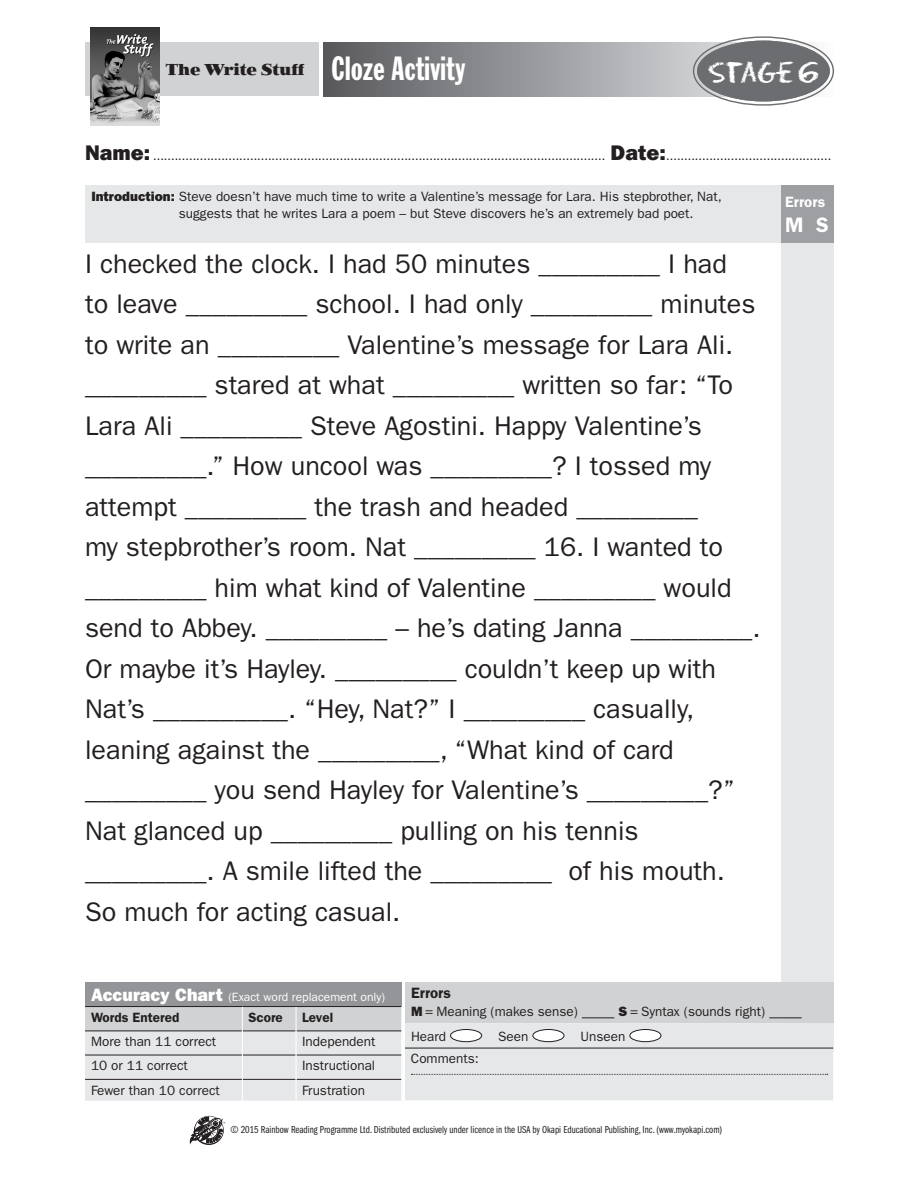
<style>
.page{position:relative;width:918px;height:1188px;background:#fff}
.page>*{position:absolute;margin:0;border:0;box-sizing:border-box;transform-origin:0 0}
.Sheet_title{font:33px "Franklin Gothic Std Extra Cond";letter-spacing:.005em;color:#fff}
.Activity_text{font:27px/40.5px "ITC Franklin Gothic Std";color:#231f20}
.t1{font:26.7px "Eraser";letter-spacing:-.03em;color:#fff}
.t2{font:600 21px "ITC Franklin Gothic Std";color:#fff}
.t3{font:900 16.5px "Jimbo Std";letter-spacing:-.005em;color:#231f20;scale:.88 1}
.t4{font:600 15px "ITC Franklin Gothic Std";color:#fff}
.t5{font:600 15px "ITC Franklin Gothic Std";color:#231f20}
.Intro_text{font:13.5px/16.5px "ITC Franklin Gothic Std";color:#231f20}
.t6{font:600 13.5px "ITC Franklin Gothic Std";color:#231f20}
.t7{font:12px "Franklin Gothic IT Cby BT";color:#231f20}
.t8{font:12px "ITC Franklin Gothic Std";color:#fff}
.t9{font:10.5px "ITC Franklin Gothic Std Bk Cp";color:#231f20}
.s1{font-weight:800;font-size:21px}
.s2{font-family:"ITC Franklin Gothic Std Hvy"}
.s3{font-family:"ITC Franklin Gothic Std Hvy";font-size:18px}
</style>
<div class="page">
<div style="left:85px;top:43px;width:234px;height:53px;background:#d1d2d4"></div>
<img style="left:90px;top:27px;width:70px;height:99px">
<svg style="left:189px;top:1117px;width:36px;height:28px"></svg>
<div style="left:85px;top:186px;width:696px;height:57px;background:#e6e7e9"></div>
<div style="left:85px;top:982px;width:316px;height:25px;background:#939598"></div>
<hr style="left:85px;top:1006px;width:157px;height:1px;background:#231f20">
<hr style="left:242px;top:1006px;width:54px;height:1px;background:#231f20">
<hr style="left:296px;top:1006px;width:105px;height:1px;background:#231f20">
<div style="left:781px;top:186px;width:52px;height:57px;background:#9d9fa2"></div>
<div style="left:781px;top:243px;width:52px;height:809px;background:#e6e7e9"></div>
<svg style="left:323px;top:43px;width:510px;height:53px;background:#959699"></svg>
<div style="left:697px;top:41px;width:133px;height:60px;background:#6c6d70;border-radius:50%"></div>
<div style="left:697px;top:41px;width:133px;height:60px;border:4px solid #6c6d70;border-radius:50%"></div>
<div style="left:405px;top:982px;width:428px;height:41px;background:#d1d2d4"></div>
<svg style="left:85px;top:1007px;width:748px;height:94px;background:#dcdddf"></svg>
<p class="t3" style="left:166px;top:60px;width:159px">The Write Stuff</p>
<p class="Sheet_title" style="left:332px;top:51px;width:135px">Cloze Activity</p>
<p class="t1" style="left:708px;top:57px;width:112px">Stage 6</p>
<p class="t7" style="left:85px;top:148px;width:748px"><span class="s1">Name:</span> .............................................................................................................................. <span class="s1">Date:</span>..............................................</p>
<p class="Intro_text" style="left:179px;top:189px;width:544px;text-indent:-87px"><span class="s2">Introduction:</span> Steve doesn’t have much time to write a Valentine’s message for Lara. His stepbrother, Nat, suggests that he writes Lara a poem – but Steve discovers he’s an extremely bad poet.</p>
<p class="t4" style="left:785px;top:193px;width:42px">Errors</p>
<p class="t2" style="left:785px;top:213px;width:45px">M S</p>
<p class="Activity_text" style="left:85px;top:244px;width:677px">I checked the clock. I had 50 minutes _________ I had<br>to leave _________ school. I had only _________ minutes to write an _________ Valentine’s message for Lara Ali. _________ stared at what _________ written so far: “To Lara Ali _________ Steve Agostini. Happy Valentine’s _________.” How uncool was _________? I tossed my attempt _________ the trash and headed _________<br>my stepbrother’s room. Nat _________ 16. I wanted to _________ him what kind of Valentine _________ would send to Abbey. _________ – he’s dating Janna _________.<br>Or maybe it’s Hayley. _________ couldn’t keep up with Nat’s __________. “Hey, Nat?” I _________ casually, leaning against the _________, “What kind of card _________ you send Hayley for Valentine’s _________?” Nat glanced up _________ pulling on his tennis _________. A smile lifted the _________ of his mouth.<br>So much for acting casual.</p>
<p class="t8" style="left:91px;top:990px;width:296px"><span class="s3">Accuracy Chart</span> (Exact word replacement only)</p>
<p class="t6" style="left:91px;top:1009px;width:90px">Words Entered</p>
<p class="t6" style="left:248px;top:1009px;width:36px">Score</p>
<p class="t6" style="left:302px;top:1009px;width:33px">Level</p>
<p class="Intro_text" style="left:91px;top:1033px;width:127px">More than 11 correct</p>
<p class="Intro_text" style="left:302px;top:1033px;width:75px">Independent</p>
<p class="Intro_text" style="left:91px;top:1058px;width:98px">10 or 11 correct</p>
<p class="Intro_text" style="left:302px;top:1058px;width:75px">Instructional</p>
<p class="Intro_text" style="left:91px;top:1082px;width:130px">Fewer than 10 correct</p>
<p class="Intro_text" style="left:302px;top:1082px;width:65px">Frustration</p>
<p class="t5" style="left:411px;top:984px;width:42px">Errors</p>
<p class="Intro_text" style="left:411px;top:1004px;width:168px"><span class="s2">M</span> = Meaning (makes sense)</p>
<p class="Intro_text" style="left:618px;top:1004px;width:148px"><span class="s2">S</span> = Syntax (sounds right)</p>
<p class="Intro_text" style="left:411px;top:1028px;width:37px">Heard</p>
<p class="Intro_text" style="left:498px;top:1028px;width:32px">Seen</p>
<p class="Intro_text" style="left:581px;top:1028px;width:46px">Unseen</p>
<p class="Intro_text" style="left:411px;top:1051px;width:69px">Comments:</p>
<p class="t9" style="left:230px;top:1124px;width:493px">© 2015 Rainbow Reading Programme Ltd. Distributed exclusively under licence in the USA by Okapi Educational Publishing, Inc. (www.myokapi.com)</p>
</div>
